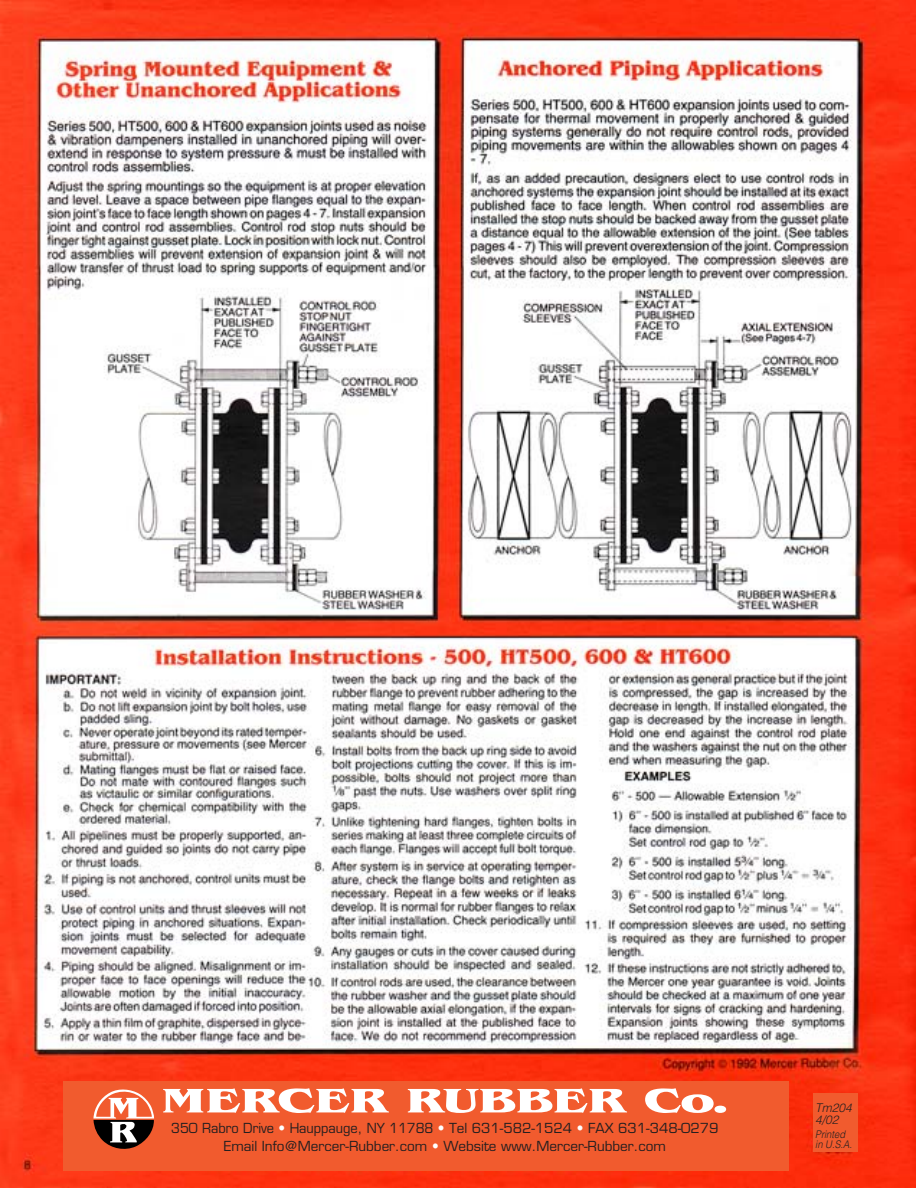
<style>
.page{position:relative;width:918px;height:1188px;background:#fff}
.page>*{position:absolute;margin:0;border:0;box-sizing:border-box;transform-origin:0 0}
.t1{font:700 35.25px "Benguiat IT Cby BT";letter-spacing:-.02em;color:#fff;scale:1.5 1}
.t2{font:13.5px/18px "Eurostile";color:#231f20;text-align:center;scale:.95 1}
.t3{font:italic 300 12px/12px "Helvetica";color:#231f20}
.t4{font:italic 300 10.5px/10.5px "Helvetica";color:#231f20;scale:.9 1}
.s1{color:#fff}
</style>
<div class="page">
<img style="left:0;top:0;width:916px;height:1188px">
<div style="left:814px;top:1093px;width:44px;height:59px;background:#f15b2e"></div>
<div style="left:63px;top:1082px;width:726px;height:90px;background:#f15b2e"></div>
<svg style="left:93px;top:1089px;width:61px;height:60px"></svg>
<h1 class="t1" style="left:161px;top:1088px;width:380px">MERCER RUBBER Co.</h1>
<p class="t2" style="left:171px;top:1121px;width:578px">350 Rabro Drive <span class="s1">•</span> Hauppauge, NY 11788 <span class="s1">•</span> Tel 631-582-1524 <span class="s1">•</span> FAX 631-348-0279<br>Email Info@Mercer-Rubber.com <span class="s1">•</span> Website www.Mercer-Rubber.com</p>
<p class="t3" style="left:815px;top:1103px;width:41px">Tm204<br>4/02</p>
<p class="t4" style="left:815px;top:1130px;width:44px">Printed in U.S.A.</p>
</div>
